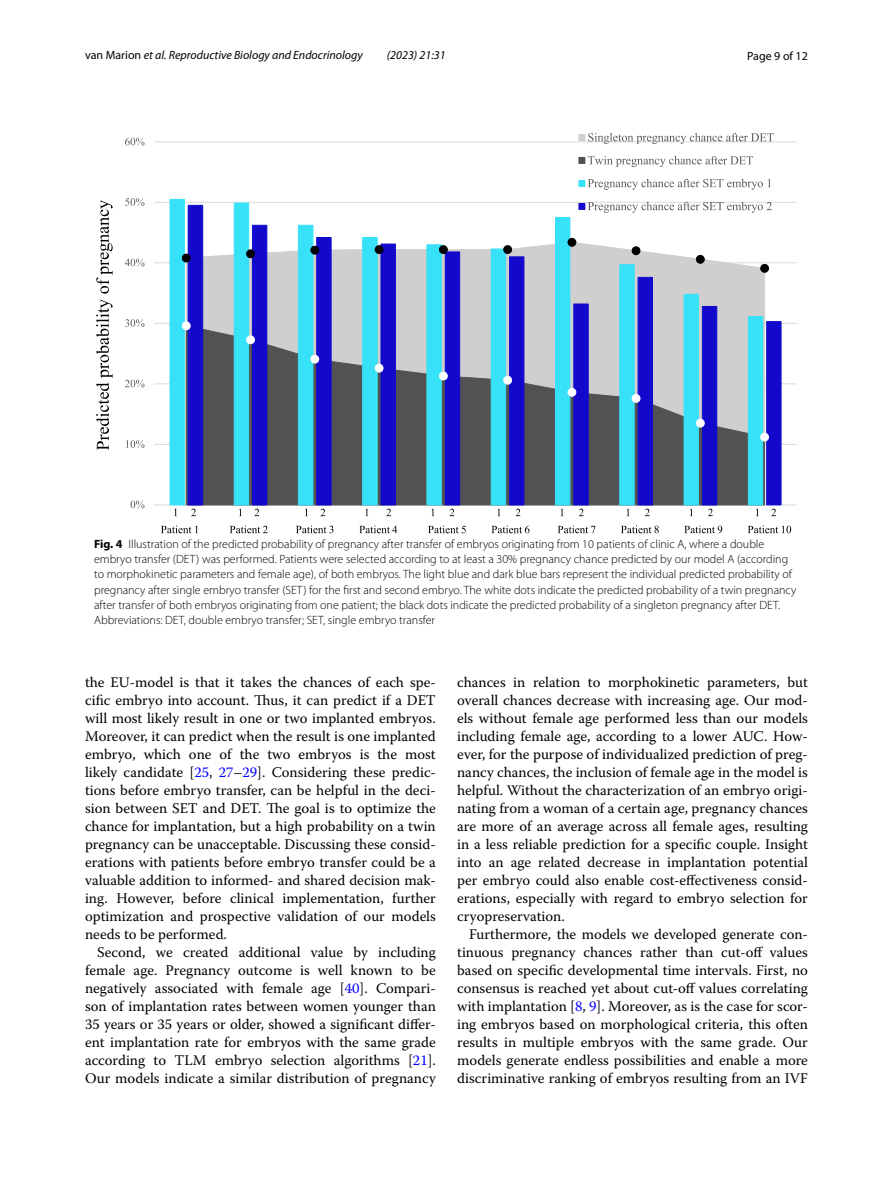
<style>
.page{position:relative;width:893px;height:1187px;background:#fff}
.page>*{position:absolute;margin:0;border:0;box-sizing:border-box;transform-origin:0 0}
.t1{font:14.7px/18px "Warnock Pro";color:#000;text-align:justify}
.t2{font:300 12px/15px "Myriad Pro";color:#000}
.t3{font:italic 12px "Myriad Pro";color:#000}
.t4{font:12px "Myriad Pro";color:#000}
.s1{font-style:normal}
.s2{font-weight:700}
.s3{color:#00f}
</style>
<div class="page">
<svg style="left:96px;top:200px;width:17px;height:250px"></svg>
<hr style="left:154px;top:504px;width:643px;height:1px;background:#d9d9d9">
<hr style="left:154px;top:444px;width:643px;height:1px;background:#d9d9d9">
<hr style="left:154px;top:383px;width:643px;height:1px;background:#d9d9d9">
<hr style="left:154px;top:323px;width:643px;height:1px;background:#d9d9d9">
<hr style="left:154px;top:262px;width:643px;height:1px;background:#d9d9d9">
<hr style="left:154px;top:202px;width:643px;height:1px;background:#d9d9d9">
<hr style="left:154px;top:141px;width:643px;height:1px;background:#d9d9d9">
<svg style="left:169px;top:199px;width:575px;height:306px"></svg>
<svg style="left:187px;top:204px;width:595px;height:301px"></svg>
<div style="left:182px;top:254px;width:8px;height:8px;background:#000;border-radius:50%"></div>
<div style="left:182px;top:254px;width:9px;height:8px;border:1px solid #000;border-radius:50%"></div>
<div style="left:247px;top:250px;width:7px;height:8px;background:#000;border-radius:50%"></div>
<div style="left:246px;top:249px;width:9px;height:9px;border:1px solid #000;border-radius:50%"></div>
<div style="left:311px;top:246px;width:8px;height:8px;background:#000;border-radius:50%"></div>
<div style="left:310px;top:246px;width:9px;height:8px;border:1px solid #000;border-radius:50%"></div>
<div style="left:375px;top:246px;width:8px;height:7px;background:#000;border-radius:50%"></div>
<div style="left:375px;top:245px;width:8px;height:9px;border:1px solid #000;border-radius:50%"></div>
<div style="left:439px;top:246px;width:8px;height:7px;background:#000;border-radius:50%"></div>
<div style="left:439px;top:245px;width:9px;height:9px;border:1px solid #000;border-radius:50%"></div>
<div style="left:504px;top:246px;width:8px;height:7px;background:#000;border-radius:50%"></div>
<div style="left:503px;top:245px;width:9px;height:9px;border:1px solid #000;border-radius:50%"></div>
<div style="left:568px;top:238px;width:8px;height:8px;background:#000;border-radius:50%"></div>
<div style="left:568px;top:238px;width:8px;height:8px;border:1px solid #000;border-radius:50%"></div>
<div style="left:632px;top:247px;width:8px;height:8px;background:#000;border-radius:50%"></div>
<div style="left:632px;top:246px;width:8px;height:9px;border:1px solid #000;border-radius:50%"></div>
<div style="left:696px;top:255px;width:8px;height:8px;background:#000;border-radius:50%"></div>
<div style="left:696px;top:255px;width:9px;height:8px;border:1px solid #000;border-radius:50%"></div>
<div style="left:761px;top:264px;width:7px;height:8px;background:#000;border-radius:50%"></div>
<div style="left:760px;top:264px;width:9px;height:8px;border:1px solid #000;border-radius:50%"></div>
<div style="left:182px;top:322px;width:8px;height:8px;background:#fff;border-radius:50%"></div>
<div style="left:182px;top:321px;width:9px;height:9px;border:1px solid #fff;border-radius:50%"></div>
<div style="left:247px;top:336px;width:7px;height:8px;background:#fff;border-radius:50%"></div>
<div style="left:246px;top:335px;width:9px;height:9px;border:1px solid #fff;border-radius:50%"></div>
<div style="left:311px;top:355px;width:8px;height:8px;background:#fff;border-radius:50%"></div>
<div style="left:310px;top:355px;width:9px;height:8px;border:1px solid #fff;border-radius:50%"></div>
<div style="left:375px;top:364px;width:8px;height:8px;background:#fff;border-radius:50%"></div>
<div style="left:375px;top:364px;width:8px;height:8px;border:1px solid #fff;border-radius:50%"></div>
<div style="left:439px;top:372px;width:8px;height:8px;background:#fff;border-radius:50%"></div>
<div style="left:439px;top:372px;width:9px;height:8px;border:1px solid #fff;border-radius:50%"></div>
<div style="left:504px;top:376px;width:8px;height:8px;background:#fff;border-radius:50%"></div>
<div style="left:503px;top:376px;width:9px;height:8px;border:1px solid #fff;border-radius:50%"></div>
<div style="left:568px;top:388px;width:8px;height:8px;background:#fff;border-radius:50%"></div>
<div style="left:568px;top:388px;width:8px;height:8px;border:1px solid #fff;border-radius:50%"></div>
<div style="left:632px;top:394px;width:8px;height:8px;background:#fff;border-radius:50%"></div>
<div style="left:632px;top:394px;width:8px;height:9px;border:1px solid #fff;border-radius:50%"></div>
<div style="left:696px;top:419px;width:8px;height:8px;background:#fff;border-radius:50%"></div>
<div style="left:696px;top:419px;width:9px;height:8px;border:1px solid #fff;border-radius:50%"></div>
<div style="left:761px;top:433px;width:7px;height:8px;background:#fff;border-radius:50%"></div>
<div style="left:760px;top:433px;width:9px;height:8px;border:1px solid #fff;border-radius:50%"></div>
<svg style="left:131px;top:500px;width:13px;height:8px"></svg>
<svg style="left:126px;top:440px;width:18px;height:8px"></svg>
<svg style="left:125px;top:380px;width:19px;height:7px"></svg>
<svg style="left:125px;top:319px;width:19px;height:8px"></svg>
<svg style="left:125px;top:259px;width:19px;height:7px"></svg>
<svg style="left:125px;top:198px;width:19px;height:8px"></svg>
<svg style="left:125px;top:138px;width:19px;height:7px"></svg>
<div style="left:579px;top:134px;width:6px;height:7px;background:#d0cece"></div>
<div style="left:578px;top:134px;width:7px;height:7px;border:1px solid #d0cece"></div>
<svg style="left:588px;top:133px;width:186px;height:11px"></svg>
<svg style="left:579px;top:156px;width:174px;height:11px"></svg>
<svg style="left:579px;top:179px;width:192px;height:11px"></svg>
<svg style="left:579px;top:202px;width:193px;height:11px"></svg>
<svg style="left:174px;top:508px;width:410px;height:8px"></svg>
<svg style="left:627px;top:508px;width:149px;height:8px"></svg>
<svg style="left:161px;top:525px;width:630px;height:8px"></svg>
<p class="t3" style="left:85px;top:48px;width:279px"><span class="s1">van Marion</span> et al. Reproductive Biology and Endocrinology</p>
<p class="t3" style="left:387px;top:48px;width:60px">(2023) 21:31</p>
<p class="t4" style="left:747px;top:48px;width:62px">Page 9 of 12</p>
<p class="t2" style="left:94px;top:537px;width:704px"><span class="s2">Fig. 4</span> Illustration of the predicted probability of pregnancy after transfer of embryos originating from 10 patients of clinic A, where a double embryo transfer (DET) was performed. Patients were selected according to at least a 30% pregnancy chance predicted by our model A (according to morphokinetic parameters and female age), of both embryos. The light blue and dark blue bars represent the individual predicted probability of pregnancy after single embryo transfer (SET) for the first and second embryo. The white dots indicate the predicted probability of a twin pregnancy after transfer of both embryos originating from one patient; the black dots indicate the predicted probability of a singleton pregnancy after DET.<br>Abbreviations: DET, double embryo transfer; SET, single embryo transfer</p>
<p class="t1" style="left:85px;top:672px;width:352px">the EU-model is that it takes the chances of each spe&shy;cific embryo into account. Thus, it can predict if a DET will most likely result in one or two implanted embryos.<br>Moreover, it can predict when the result is one implanted embryo, which one of the two embryos is the most likely candidate [<span class="s3">25</span>, <span class="s3">27</span>–<span class="s3">29</span>]. Considering these predic&shy;tions before embryo transfer, can be helpful in the deci&shy;sion between SET and DET. The goal is to optimize the chance for implantation, but a high probability on a twin pregnancy can be unacceptable. Discussing these consid&shy;erations with patients before embryo transfer could be a valuable addition to informed- and shared decision mak&shy;ing. However, before clinical implementation, further optimization and prospective validation of our models needs to be performed.</p>
<p class="t1" style="left:85px;top:942px;width:352px;text-indent:12px">Second, we created additional value by including female age. Pregnancy outcome is well known to be negatively associated with female age [<span class="s3">40</span>]. Compari&shy;son of implantation rates between women younger than 35 years or 35 years or older, showed a significant differ&shy;ent implantation rate for embryos with the same grade according to TLM embryo selection algorithms [<span class="s3">21</span>].<br>Our models indicate a similar distribution of pregnancy</p>
<p class="t1" style="left:457px;top:672px;width:352px">chances in relation to morphokinetic parameters, but overall chances decrease with increasing age. Our mod&shy;els without female age performed less than our models including female age, according to a lower AUC. How&shy;ever, for the purpose of individualized prediction of preg&shy;nancy chances, the inclusion of female age in the model is helpful. Without the characterization of an embryo origi&shy;nating from a woman of a certain age, pregnancy chances are more of an average across all female ages, resulting in a less reliable prediction for a specific couple. Insight into an age related decrease in implantation potential per embryo could also enable cost-effectiveness consid&shy;erations, especially with regard to embryo selection for cryopreservation.</p>
<p class="t1" style="left:457px;top:924px;width:352px;text-indent:12px">Furthermore, the models we developed generate con&shy;tinuous pregnancy chances rather than cut-off values based on specific developmental time intervals. First, no consensus is reached yet about cut-off values correlating with implantation [<span class="s3">8</span>, <span class="s3">9</span>]. Moreover, as is the case for scor&shy;ing embryos based on morphological criteria, this often results in multiple embryos with the same grade. Our models generate endless possibilities and enable a more discriminative ranking of embryos resulting from an IVF</p>
</div>
